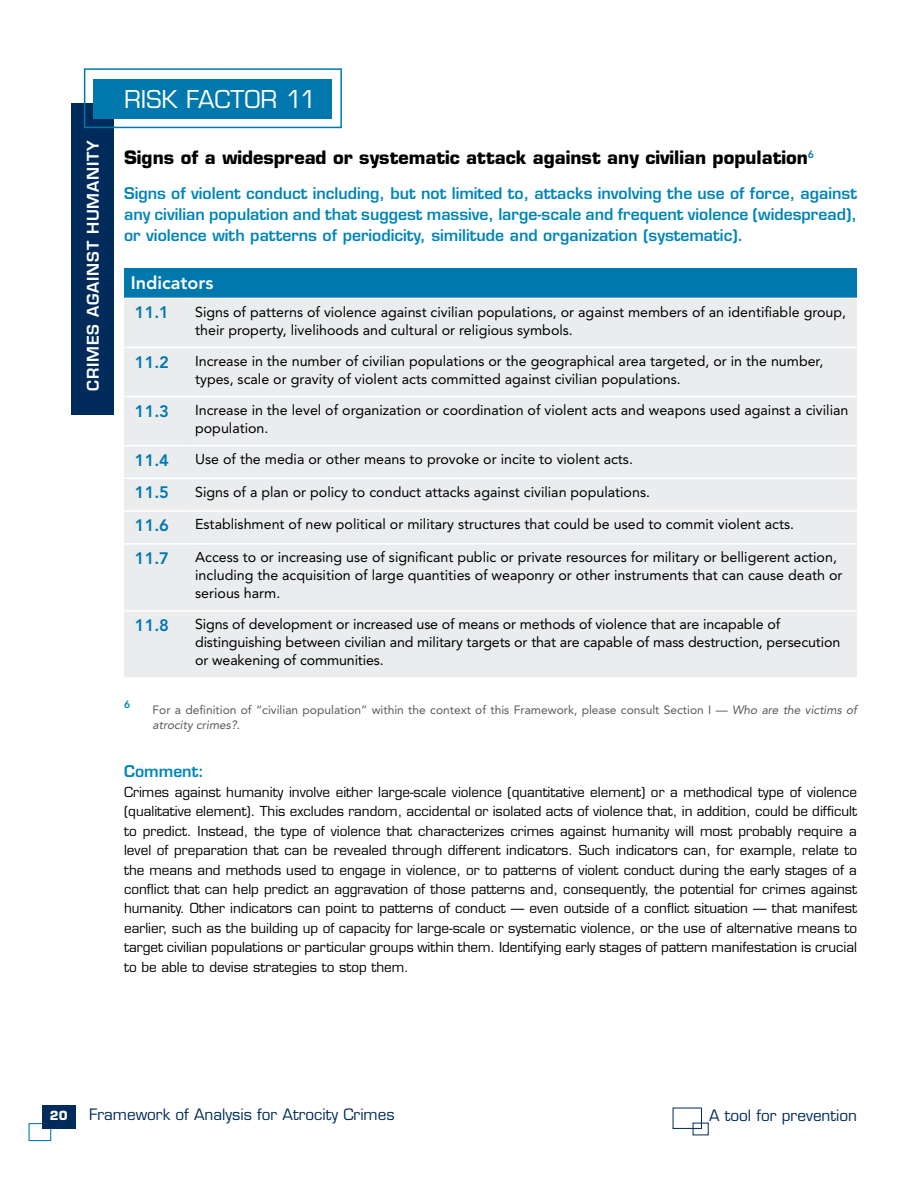
<style>
.page{position:relative;width:918px;height:1188px;background:#fff}
.page>*{position:absolute;margin:0;border:0;box-sizing:border-box;transform-origin:0 0}
.t1{font:24px "Eurostile LT Std";color:#fff}
.t2{font:700 18px "Eurostile LT Std";color:#000}
.t3{font:800 18px "Avenir LT Std";color:#fff}
.t4{font:800 16.5px "Avenir LT Std";color:#0078ae}
.t5{font:600 15.75px/21px "Eurostile LT Std";color:#0085b8;text-align:justify}
.t6{font:600 15.75px "Eurostile LT Std";letter-spacing:.05em;color:#fff}
.t7{font:15.3px "Eurostile LT Std";color:#002b5a}
.t8{font:14.25px/18px "Avenir LT Std";color:#000}
.t9{font:13.5px/19.5px "Eurostile LT Std";color:#000;text-align:justify}
.t10{font:700 12.3px "Eurostile LT Std";color:#fff}
.t11{font:12px/15px "Avenir LT Std";color:#58595b}
.t12{font:800 10.5px "Avenir LT Std";color:#008abb}
.s1{font-style:italic}
</style>
<div class="page">
<div style="left:72px;top:104px;width:42px;height:311px;background:#002b5a"></div>
<div style="left:93px;top:79px;width:239px;height:39px;background:#0078ae"></div>
<div style="left:84px;top:68px;width:258px;height:60px;border:2px solid #0078ae"></div>
<div style="left:673px;top:1108px;width:29px;height:21px;border:1px solid #002b5a"></div>
<div style="left:28px;top:1123px;width:23px;height:18px;border:1px solid #0078ae"></div>
<div style="left:42px;top:1105px;width:33px;height:24px;background:#002b5a"></div>
<div style="left:124px;top:268px;width:733px;height:30px;background:#0078ae"></div>
<div style="left:124px;top:299px;width:733px;height:378px;background:#eaecee"></div>
<hr style="left:124px;top:347px;width:65px;height:1px;background:#fff">
<hr style="left:189px;top:347px;width:668px;height:1px;background:#fff">
<hr style="left:124px;top:396px;width:65px;height:1px;background:#fff">
<hr style="left:189px;top:396px;width:668px;height:1px;background:#fff">
<hr style="left:124px;top:445px;width:65px;height:1px;background:#fff">
<hr style="left:189px;top:445px;width:668px;height:1px;background:#fff">
<hr style="left:124px;top:478px;width:65px;height:1px;background:#fff">
<hr style="left:189px;top:478px;width:668px;height:1px;background:#fff">
<hr style="left:124px;top:510px;width:65px;height:2px;background:#fff">
<hr style="left:189px;top:510px;width:668px;height:2px;background:#fff">
<hr style="left:124px;top:543px;width:65px;height:2px;background:#fff">
<hr style="left:189px;top:543px;width:668px;height:2px;background:#fff">
<hr style="left:124px;top:610px;width:65px;height:2px;background:#fff">
<hr style="left:189px;top:610px;width:668px;height:2px;background:#fff">
<p class="t6" style="left:83px;top:391px;width:252px;rotate:-90deg">CRIMES AGAINST HUMANITY</p>
<h1 class="t1" style="left:124px;top:85px;width:194px">RISK FACTOR 11</h1>
<p class="t2" style="left:124px;top:147px;width:692px">Signs of a widespread or systematic attack against any civilian population<sup>6</sup></p>
<p class="t5" style="left:124px;top:182px;width:735px">Signs of violent conduct including, but not limited to, attacks involving the use of force, against any civilian population and that suggest massive, large-scale and frequent violence (widespread), or violence with patterns of periodicity, similitude and organization (systematic).</p>
<p class="t3" style="left:131px;top:272px;width:84px">Indicators</p>
<p class="t4" style="left:135px;top:303px;width:36px">11.1</p>
<p class="t8" style="left:195px;top:303px;width:653px">Signs of patterns of violence against civilian populations, or against members of an identifiable group, their property, livelihoods and cultural or religious symbols.</p>
<p class="t4" style="left:135px;top:352px;width:36px">11.2</p>
<p class="t8" style="left:195px;top:352px;width:630px">Increase in the number of civilian populations or the geographical area targeted, or in the number, types, scale or gravity of violent acts committed against civilian populations.</p>
<p class="t4" style="left:135px;top:401px;width:36px">11.3</p>
<p class="t8" style="left:195px;top:401px;width:655px">Increase in the level of organization or coordination of violent acts and weapons used against a civilian population.</p>
<p class="t4" style="left:135px;top:450px;width:36px">11.4</p>
<p class="t8" style="left:195px;top:450px;width:439px">Use of the media or other means to provoke or incite to violent acts.</p>
<p class="t4" style="left:135px;top:483px;width:36px">11.5</p>
<p class="t8" style="left:195px;top:483px;width:456px">Signs of a plan or policy to conduct attacks against civilian populations.</p>
<p class="t4" style="left:135px;top:516px;width:36px">11.6</p>
<p class="t8" style="left:195px;top:516px;width:601px">Establishment of new political or military structures that could be used to commit violent acts.</p>
<p class="t4" style="left:135px;top:548px;width:36px">11.7</p>
<p class="t8" style="left:195px;top:548px;width:649px">Access to or increasing use of significant public or private resources for military or belligerent action, including the acquisition of large quantities of weaponry or other instruments that can cause death or serious harm.</p>
<p class="t4" style="left:135px;top:616px;width:36px">11.8</p>
<p class="t8" style="left:195px;top:615px;width:647px">Signs of development or increased use of means or methods of violence that are incapable of distinguishing between civilian and military targets or that are capable of mass destruction, persecution or weakening of communities.</p>
<p class="t12" style="left:124px;top:698px;width:8px">6</p>
<p class="t11" style="left:153px;top:702px;width:706px">For a definition of “civilian population” within the context of this Framework, please consult Section I — <span class="s1">Who are the victims of atrocity crimes?</span>.</p>
<p class="t5" style="left:124px;top:761px;width:81px">Comment:</p>
<p class="t9" style="left:124px;top:782px;width:735px">Crimes against humanity involve either large-scale violence (quantitative element) or a methodical type of violence (qualitative element). This excludes random, accidental or isolated acts of violence that, in addition, could be difficult to predict. Instead, the type of violence that characterizes crimes against humanity will most probably require a level of preparation that can be revealed through different indicators. Such indicators can, for example, relate to the means and methods used to engage in violence, or to patterns of violent conduct during the early stages of a conflict that can help predict an aggravation of those patterns and, consequently, the potential for crimes against humanity. Other indicators can point to patterns of conduct — even outside of a conflict situation — that manifest earlier, such as the building up of capacity for large-scale or systematic violence, or the use of alternative means to target civilian populations or particular groups within them. Identifying early stages of pattern manifestation is crucial to be able to devise strategies to stop them.</p>
<p class="t10" style="left:50px;top:1108px;width:19px">20</p>
<p class="t7" style="left:89px;top:1106px;width:307px">Framework of Analysis for Atrocity Crimes</p>
<p class="t7" style="left:709px;top:1106px;width:149px">A tool for prevention</p>
</div>
